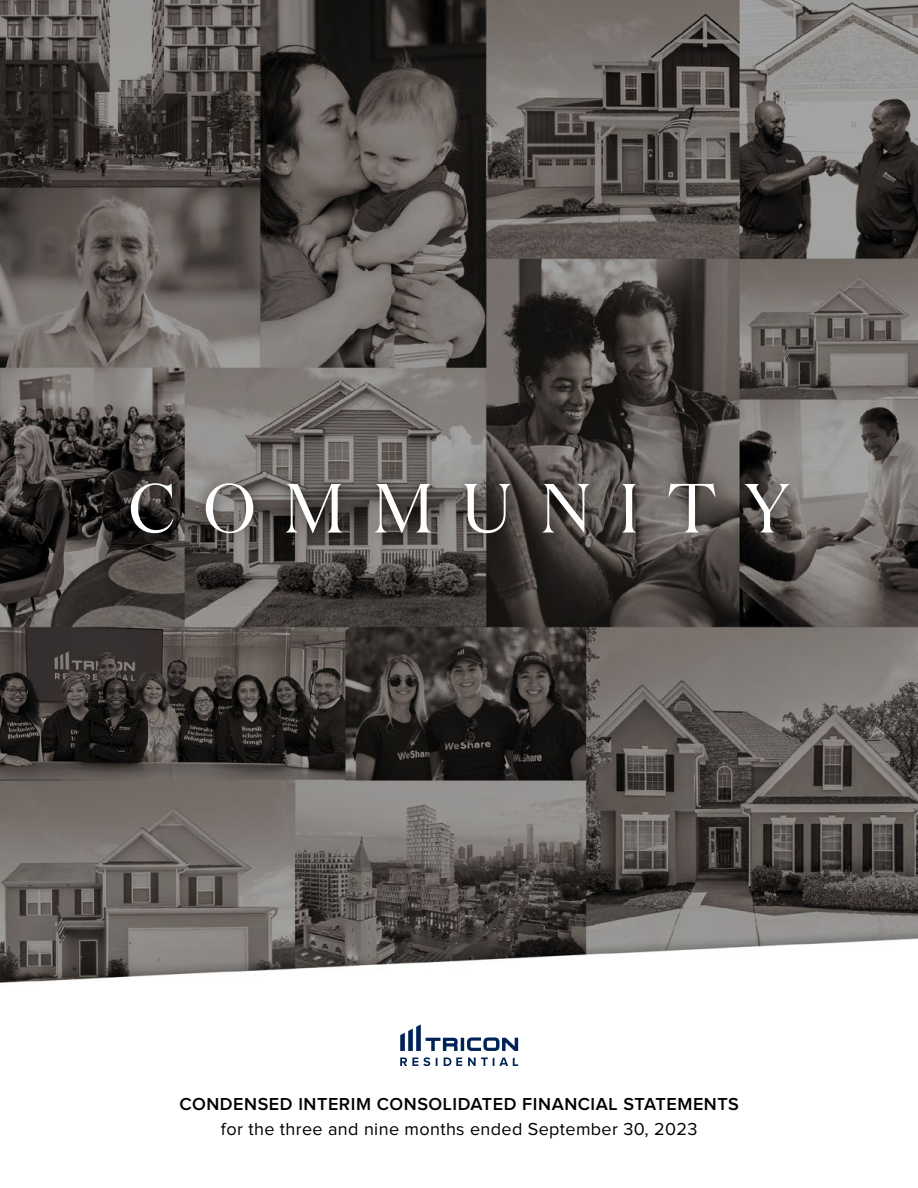
<style>
.page{position:relative;width:918px;height:1188px;background:#fff}
.page>*{position:absolute;margin:0;border:0;box-sizing:border-box;transform-origin:0 0}
.t1{font:69.3px "Domaine Disp";letter-spacing:.4em;color:#fff}
.t2{font:600 18px "Proxima Nova";letter-spacing:.03em;color:#000}
.t3{font:18px "Proxima Nova";letter-spacing:.02em;color:#000}
</style>
<div class="page">
<img style="left:0;top:0;width:918px;height:1067px">
<div style="left:119px;top:471px;width:680px;height:74px;background:#000;opacity:.46"></div>
<svg style="left:400px;top:1024px;width:118px;height:27px"></svg>
<svg style="left:468px;top:1057px;width:50px;height:9px"></svg>
<svg style="left:444px;top:1058px;width:18px;height:8px"></svg>
<svg style="left:400px;top:1057px;width:30px;height:9px"></svg>
<h1 class="t1" style="left:128px;top:465px;width:663px">COMMUNITY</h1>
<p class="t2" style="left:179px;top:1094px;width:561px">CONDENSED INTERIM CONSOLIDATED FINANCIAL STATEMENTS</p>
<p class="t3" style="left:221px;top:1119px;width:478px">for the three and nine months ended September 30, 2023</p>
</div>
